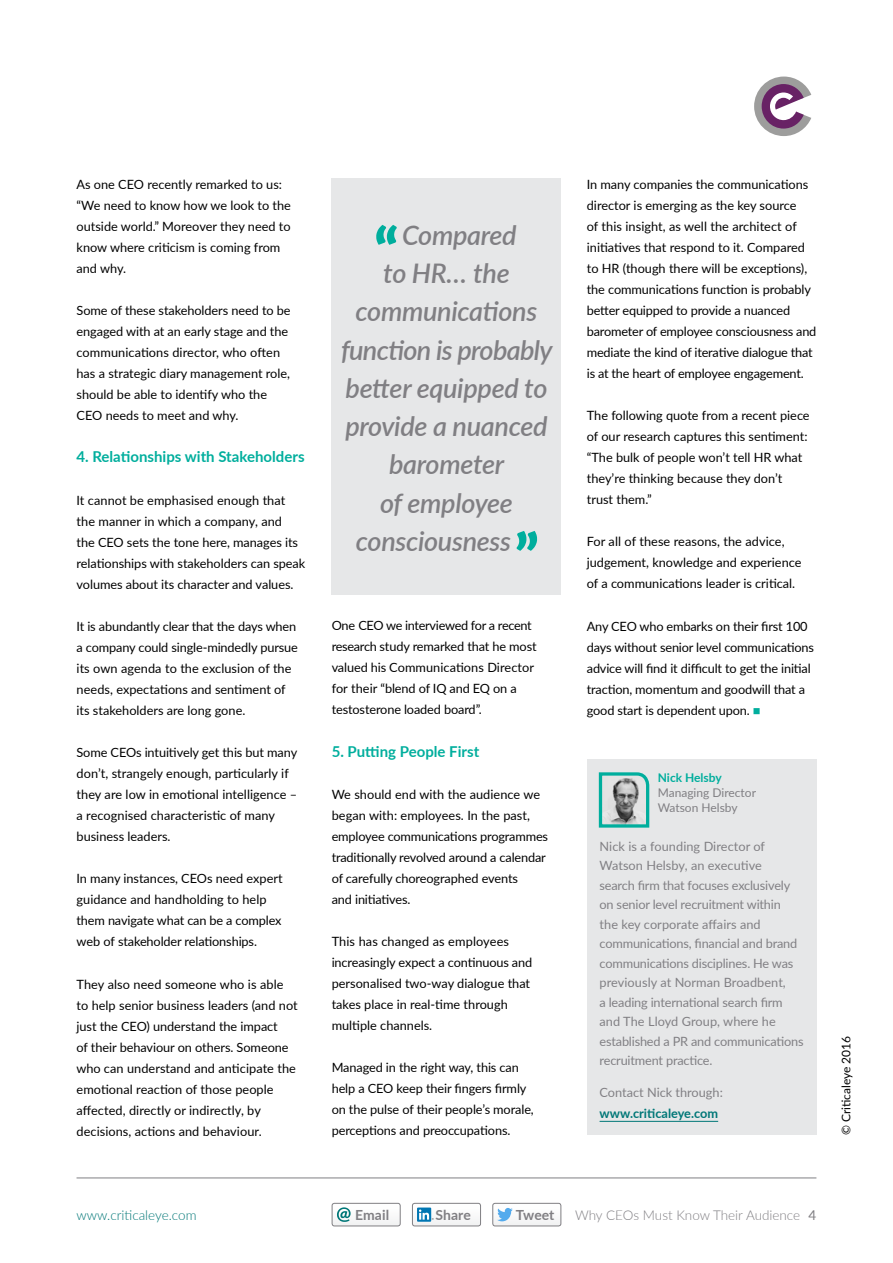
<style>
.page{position:relative;width:893px;height:1263px;background:#fff}
.page>*{position:absolute;margin:0;border:0;box-sizing:border-box;transform-origin:0 0}
.t1{font:italic 600 27px "Lato";letter-spacing:-.01em;color:#807f83}
.t2{font:700 15px "Lato";color:#00ae9d}
.t3{font:700 13.95px "Lato";letter-spacing:.005em;color:#807f83}
.t4{font:300 13.5px "Lato";color:#807f83}
.t5{font:300 13.5px "Lato";color:#077}
.t6{font:12.75px/21px "Lato";letter-spacing:-.005em;color:#000}
.t7{font:12.75px/19.5px "Lato";letter-spacing:-.015em;color:#807f83}
.t8{font:700 12.75px "Lato";color:#077}
.t9{font:12px/15px "Lato";color:#807f83}
.t10{font:12px "Lato";color:#000}
.t11{font:700 12px "Lato";color:#00ae9d}
.s1{color:#00ae9d}
.s2{font-weight:400}
</style>
<div class="page">
<div style="left:587px;top:759px;width:229px;height:376px;background:#e6e7e8"></div>
<hr style="left:600px;top:1121px;width:118px;height:1px;background:#077">
<svg style="left:598px;top:772px;width:52px;height:56px"></svg>
<div style="left:332px;top:179px;width:229px;height:416px;background:#e6e7e8"></div>
<svg style="left:376px;top:225px;width:21px;height:20px"></svg>
<svg style="left:517px;top:531px;width:20px;height:20px"></svg>
<div style="left:412px;top:1203px;width:69px;height:23px;background:#f9fafa;border-radius:2px"></div>
<div style="left:412px;top:1203px;width:69px;height:23px;border:1px solid #807f83;border-radius:2px"></div>
<div style="left:417px;top:1207px;width:14px;height:15px;background:#0076b3"></div>
<svg style="left:419px;top:1209px;width:15px;height:11px"></svg>
<div style="left:493px;top:1203px;width:68px;height:23px;background:#f9fafa;border-radius:2px"></div>
<div style="left:492px;top:1203px;width:69px;height:23px;border:1px solid #807f83;border-radius:2px"></div>
<svg style="left:497px;top:1208px;width:16px;height:13px"></svg>
<div style="left:332px;top:1203px;width:69px;height:23px;background:#f9fafa;border-radius:2px"></div>
<div style="left:332px;top:1203px;width:69px;height:23px;border:1px solid #807f83;border-radius:2px"></div>
<svg style="left:337px;top:1207px;width:14px;height:15px"></svg>
<hr style="left:77px;top:1177px;width:739px;height:1px;background:#807f83">
<svg style="left:754px;top:77px;width:57px;height:59px"></svg>
<p class="t6" style="left:77px;top:173px;width:216px">As one CEO recently remarked to us: “We need to know how we look to the outside world.” Moreover they need to know where criticism is coming from and why.</p>
<p class="t6" style="left:77px;top:299px;width:216px">Some of these stakeholders need to be engaged with at an early stage and the communications director, who often has a strategic diary management role, should be able to identify who the CEO needs to meet and why.</p>
<p class="t2" style="left:77px;top:446px;width:230px">4. Relationships with Stakeholders</p>
<p class="t6" style="left:77px;top:489px;width:230px">It cannot be emphasised enough that the manner in which a company, and<br>the CEO sets the tone here, manages its relationships with stakeholders can speak volumes about its character and values.</p>
<p class="t6" style="left:77px;top:615px;width:223px">It is abundantly clear that the days when a company could single-mindedly pursue its own agenda to the exclusion of the needs, expectations and sentiment of its stakeholders are long gone.</p>
<p class="t6" style="left:77px;top:741px;width:222px">Some CEOs intuitively get this but many don’t, strangely enough, particularly if they are low in emotional intelligence – a recognised characteristic of many business leaders.</p>
<p class="t6" style="left:77px;top:868px;width:208px">In many instances, CEOs need expert guidance and handholding to help them navigate what can be a complex web of stakeholder relationships.</p>
<p class="t6" style="left:77px;top:973px;width:223px">They also need someone who is able to help senior business leaders (and not just the CEO) understand the impact<br>of their behaviour on others. Someone who can understand and anticipate the emotional reaction of those people affected, directly or indirectly, by decisions, actions and behaviour.</p>
<h1 class="t1" style="left:402px;top:215px;width:116px">Compared</h1>
<h1 class="t1" style="left:383px;top:254px;width:128px">to HR… the</h1>
<h1 class="t1" style="left:356px;top:292px;width:183px">communications</h1>
<h1 class="t1" style="left:341px;top:330px;width:213px">function is probably</h1>
<h1 class="t1" style="left:346px;top:368px;width:203px">better equipped to</h1>
<h1 class="t1" style="left:345px;top:407px;width:204px">provide a nuanced</h1>
<h1 class="t1" style="left:389px;top:445px;width:117px">barometer</h1>
<h1 class="t1" style="left:380px;top:483px;width:134px">of employee</h1>
<h1 class="t1" style="left:356px;top:521px;width:157px">consciousness</h1>
<p class="t6" style="left:332px;top:615px;width:206px">One CEO we interviewed for a recent research study remarked that he most valued his Communications Director for their “blend of IQ and EQ on a testosterone loaded board”.</p>
<p class="t2" style="left:332px;top:740px;width:149px">5. Putting People First</p>
<p class="t6" style="left:332px;top:783px;width:218px">We should end with the audience we began with: employees. In the past, employee communications programmes traditionally revolved around a calendar of carefully choreographed events<br>and initiatives.</p>
<p class="t6" style="left:332px;top:930px;width:202px">This has changed as employees increasingly expect a continuous and personalised two-way dialogue that takes place in real-time through multiple channels.</p>
<p class="t6" style="left:332px;top:1057px;width:204px">Managed in the right way, this can help a CEO keep their fingers firmly on the pulse of their people’s morale, perceptions and preoccupations.</p>
<p class="t6" style="left:587px;top:173px;width:231px">In many companies the communications director is emerging as the key source<br>of this insight, as well the architect of initiatives that respond to it. Compared to HR (though there will be exceptions), the communications function is probably better equipped to provide a nuanced barometer of employee consciousness and mediate the kind of iterative dialogue that is at the heart of employee engagement.</p>
<p class="t6" style="left:587px;top:404px;width:224px">The following quote from a recent piece of our research captures this sentiment: “The bulk of people won’t tell HR what they’re thinking because they don’t trust them.”</p>
<p class="t6" style="left:587px;top:531px;width:216px">For all of these reasons, the advice, judgement, knowledge and experience of a communications leader is critical.</p>
<p class="t6" style="left:587px;top:615px;width:229px">Any CEO who embarks on their first 100 days without senior level communications advice will find it difficult to get the initial traction, momentum and goodwill that a good start is dependent upon. <span class="s1">■</span></p>
<p class="t11" style="left:658px;top:769px;width:66px">Nick Helsby</p>
<p class="t9" style="left:658px;top:785px;width:100px">Managing Director<br>Watson Helsby</p>
<p class="t7" style="left:600px;top:836px;width:206px">Nick is a founding Director of<br>Watson Helsby, an executive<br>search firm that focuses exclusively on senior level recruitment within<br>the key corporate affairs and communications, financial and brand communications disciplines. He was previously at Norman Broadbent,<br>a leading international search firm and The Lloyd Group, where he established a PR and communications recruitment practice.</p>
<p class="t7" style="left:600px;top:1082px;width:125px">Contact Nick through:</p>
<p class="t8" style="left:600px;top:1104px;width:120px">www.criticaleye.com</p>
<p class="t10" style="left:837px;top:1135px;width:101px;rotate:-90deg">© Criticaleye 2016</p>
<p class="t5" style="left:77px;top:1206px;width:122px">www.criticaleye.com</p>
<p class="t3" style="left:355px;top:1205px;width:35px">Email</p>
<p class="t3" style="left:436px;top:1205px;width:37px">Share</p>
<p class="t3" style="left:516px;top:1205px;width:40px">Tweet</p>
<p class="t4" style="left:575px;top:1206px;width:243px">Why CEOs Must Know Their Audience <span class="s2">4</span></p>
</div>
